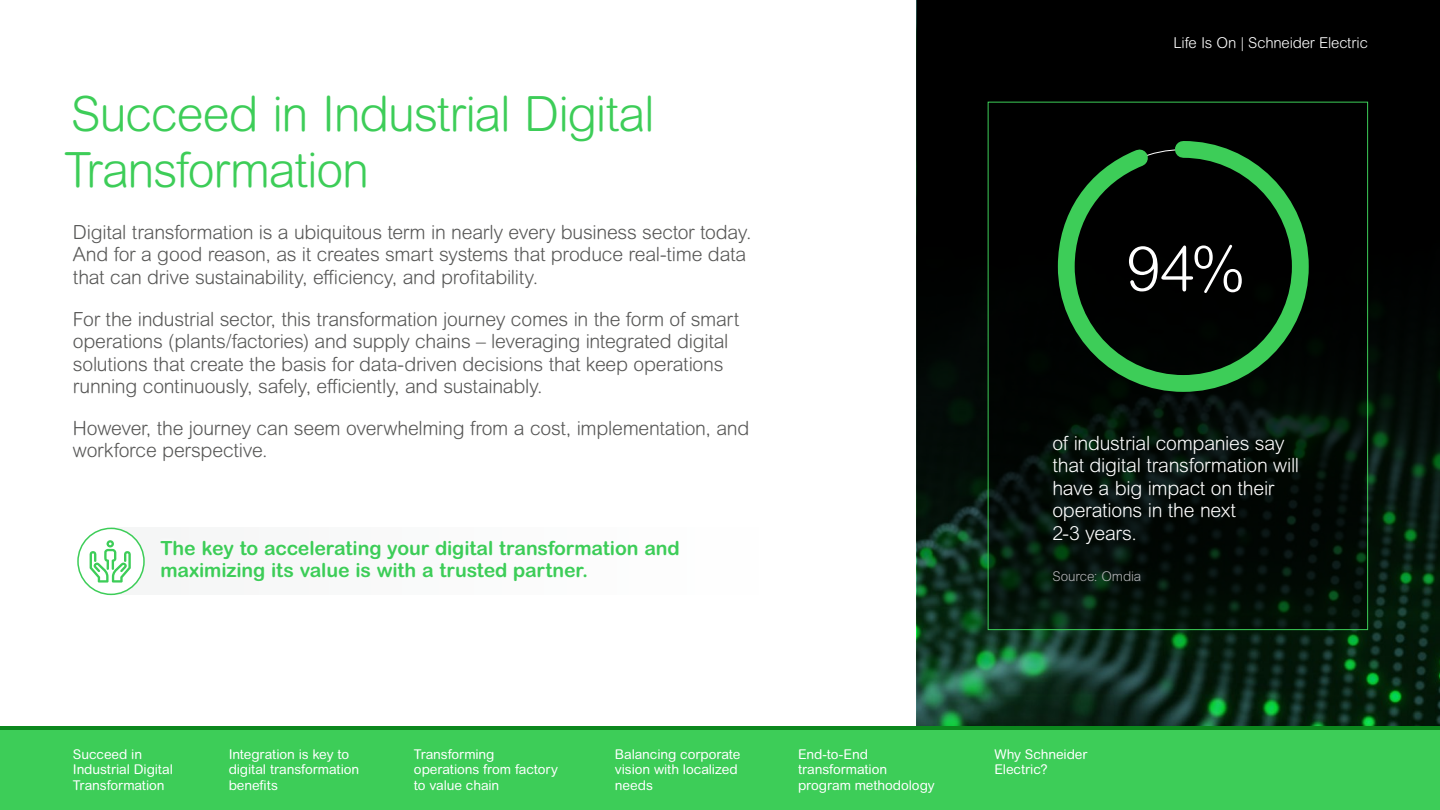
<style>
.page{position:relative;width:1440px;height:810px;background:#fff}
.page>*{position:absolute;margin:0;border:0;box-sizing:border-box;transform-origin:0 0}
.t1{font:300 62.1px "Arial Rounded MT Pro";color:#fff}
.t2{font:300 48.75px/56.2px "Arial Rounded MT Pro";letter-spacing:-.025em;color:#3dcd58}
.t3{font:300 19.5px/22.5px "Arial Rounded MT Pro";letter-spacing:-.015em;color:#575756}
.t4{font:300 19.5px/22.5px "Arial Rounded MT Pro";letter-spacing:-.015em;color:#fff}
.t5{font:700 19.5px/22.5px "Arial Rounded MT Pro";letter-spacing:-.01em;color:#3dcd58}
.t6{font:300 15px "Arial Rounded MT Pro";letter-spacing:-.01em;color:#fff}
.t7{font:13.5px/15.8px "Arial Rounded MT Pro";letter-spacing:-.005em;color:#fff}
.t8{font:300 13.5px "Arial Rounded MT Pro";letter-spacing:-.01em;color:#b2b3b6}
</style>
<div class="page">
<div style="left:111px;top:528px;width:648px;height:67px;background:#f5f6f6"></div>
<svg style="left:917px;top:0;width:523px;height:726px;background:#06160d"></svg>
<div style="left:156px;top:536px;width:527px;height:50px;background:#fff"></div>
<div style="left:78px;top:528px;width:66px;height:66px;background:#fff;border-radius:50%"></div>
<div style="left:77px;top:528px;width:68px;height:67px;border:2px solid #3dcd58;border-radius:50%"></div>
<svg style="left:90px;top:540px;width:41px;height:43px"></svg>
<svg style="left:990px;top:104px;width:376px;height:524px;background:#020b06"></svg>
<svg style="left:1049px;top:133px;width:268px;height:267px;background:#0a230f"></svg>
<div style="left:0;top:726px;width:1440px;height:84px;background:#3dcd58"></div>
<hr style="left:0;top:726px;width:1440px;height:4px;background:#0c881e">
<h2 class="t2" style="left:64px;top:87px;width:592px">Succeed in Industrial Digital<br>Transformation</h2>
<p class="t3" style="left:73px;top:222px;width:680px">Digital transformation is a ubiquitous term in nearly every business sector today.<br>And for a good reason, as it creates smart systems that produce real-time data that can drive sustainability, efficiency, and profitability.</p>
<p class="t3" style="left:73px;top:308px;width:668px">For the industrial sector, this transformation journey comes in the form of smart operations (plants/factories) and supply chains – leveraging integrated digital solutions that create the basis for data-driven decisions that keep operations running continuously, safely, efficiently, and sustainably.</p>
<p class="t3" style="left:73px;top:417px;width:678px">However, the journey can seem overwhelming from a cost, implementation, and workforce perspective.</p>
<p class="t5" style="left:160px;top:537px;width:521px">The key to accelerating your digital transformation and maximizing its value is with a trusted partner.</p>
<p class="t6" style="left:1173px;top:34px;width:196px">Life Is On | Schneider Electric</p>
<h1 class="t1" style="left:1126px;top:233px;width:121px">94%</h1>
<p class="t4" style="left:1052px;top:433px;width:248px">of industrial companies say that digital transformation will have a big impact on their operations in the next<br>2-3 years.</p>
<p class="t8" style="left:1052px;top:568px;width:90px">Source: Omdia</p>
<p class="t7" style="left:73px;top:746px;width:102px">Succeed in<br>Industrial Digital<br>Transformation</p>
<p class="t7" style="left:229px;top:746px;width:132px">Integration is key to digital transformation benefits</p>
<p class="t7" style="left:414px;top:746px;width:145px">Transforming operations from factory to value chain</p>
<p class="t7" style="left:798px;top:746px;width:138px">End-to-End transformation program methodology</p>
<p class="t7" style="left:615px;top:746px;width:127px">Balancing corporate vision with localized needs</p>
<p class="t7" style="left:994px;top:746px;width:95px">Why Schneider<br>Electric?</p>
</div>
